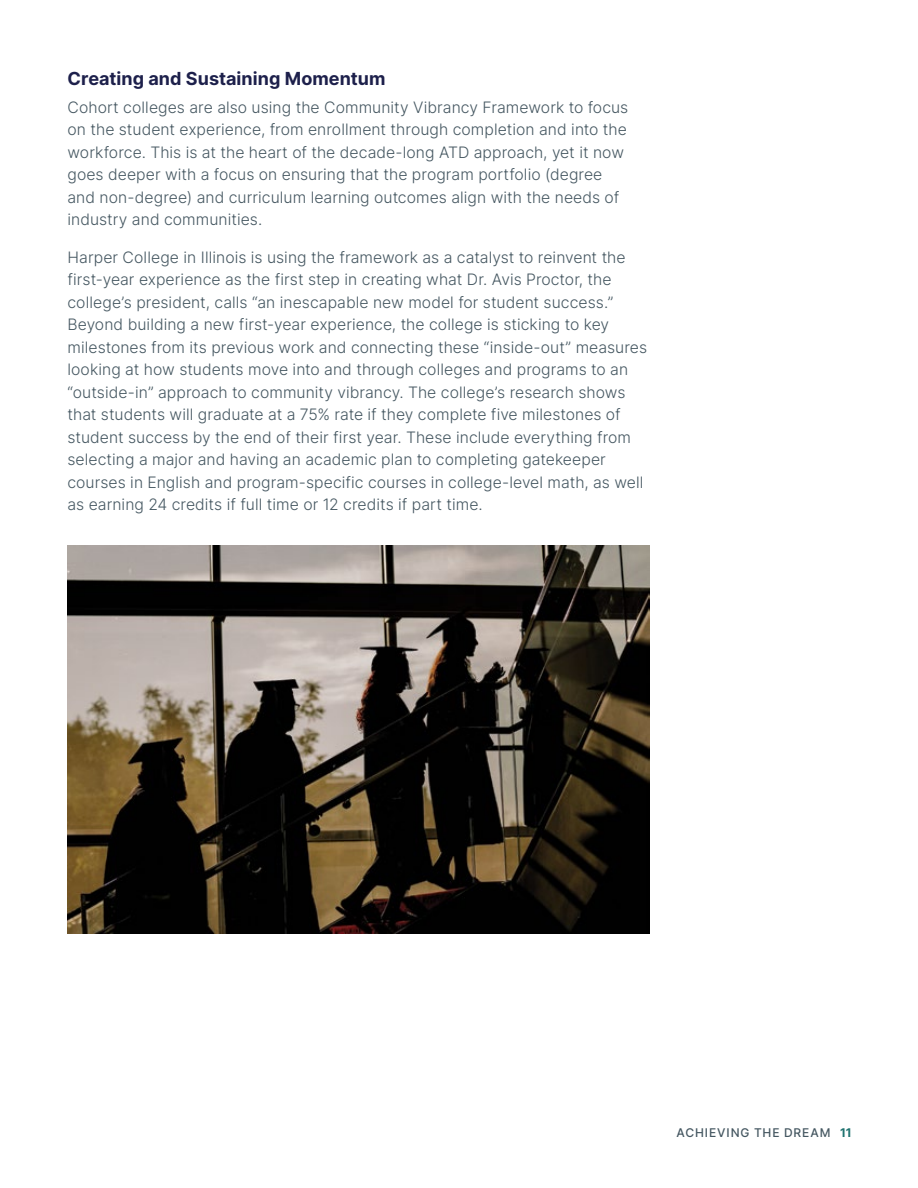
<style>
.page{position:relative;width:918px;height:1188px;background:#fff}
.page>*{position:absolute;margin:0;border:0;box-sizing:border-box;transform-origin:0 0}
.t1{font:700 18px "Inter";letter-spacing:.005em;color:#1d204b}
.t2{font:300 15.75px/22.5px "Inter";letter-spacing:.005em;color:#455761}
.t3{font:500 12px "Inter";letter-spacing:.075em;color:#455761}
.s1{font-weight:700;color:#207370}
</style>
<div class="page">
<img style="left:68px;top:545px;width:581px;height:388px">
<p class="t1" style="left:68px;top:68px;width:320px">Creating and Sustaining Momentum</p>
<p class="t2" style="left:68px;top:96px;width:562px">Cohort colleges are also using the Community Vibrancy Framework to focus on the student experience, from enrollment through completion and into the workforce. This is at the heart of the decade-long ATD approach, yet it now goes deeper with a focus on ensuring that the program portfolio (degree and non-degree) and curriculum learning outcomes align with the needs of industry and communities.</p>
<p class="t2" style="left:68px;top:246px;width:581px">Harper College in Illinois is using the framework as a catalyst to reinvent the first-year experience as the first step in creating what Dr. Avis Proctor, the college’s president, calls “an inescapable new model for student success.” Beyond building a new first-year experience, the college is sticking to key milestones from its previous work and connecting these “inside-out” measures looking at how students move into and through colleges and programs to an “outside-in” approach to community vibrancy. The college’s research shows that students will graduate at a 75% rate if they complete five milestones of student success by the end of their first year. These include everything from selecting a major and having an academic plan to completing gatekeeper courses in English and program-specific courses in college-level math, as well as earning 24 credits if full time or 12 credits if part time.</p>
<p class="t3" style="left:676px;top:1125px;width:177px">ACHIEVING THE DREAM <span class="s1">11</span></p>
</div>
